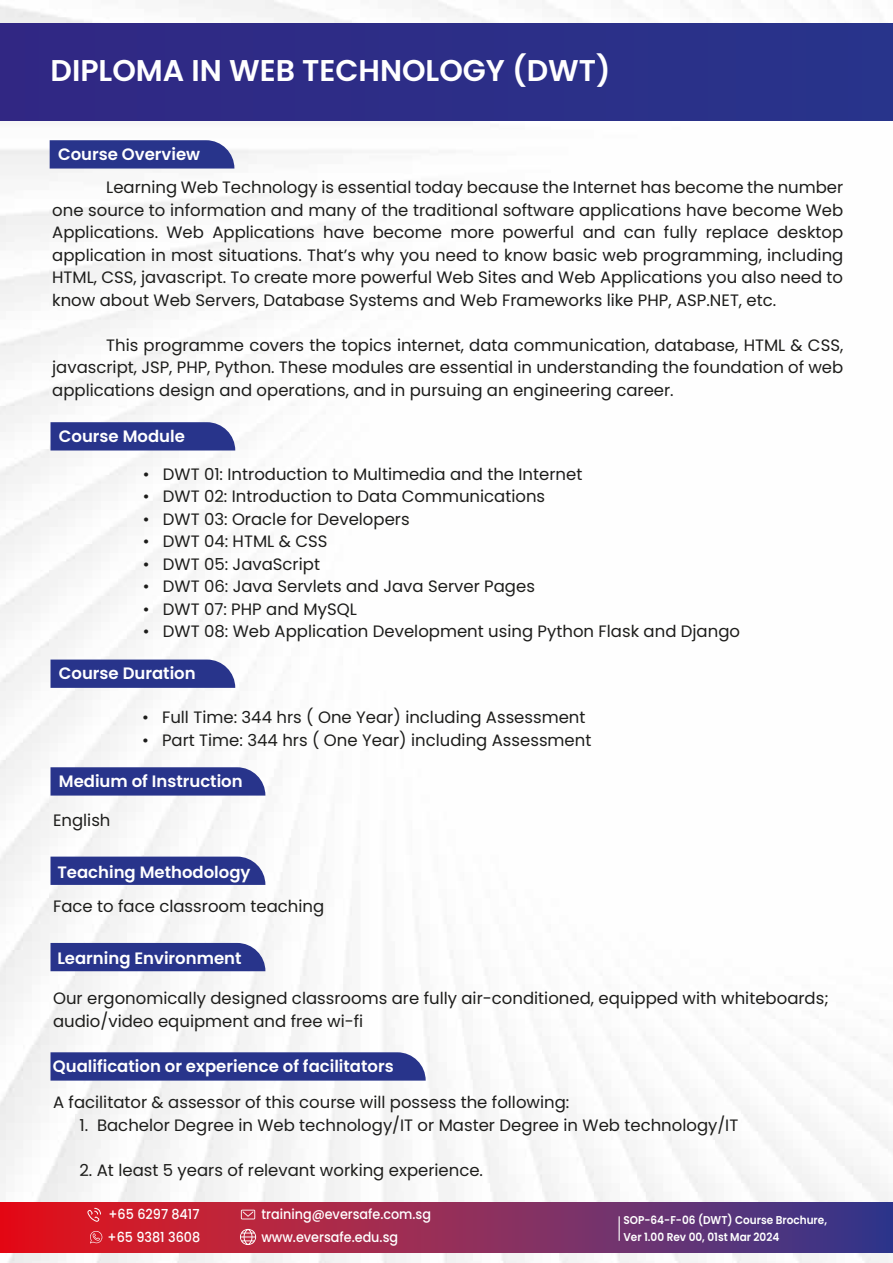
<style>
.page{position:relative;width:893px;height:1263px;background:#fff}
.page>*{position:absolute;margin:0;border:0;box-sizing:border-box;transform-origin:0 0}
.t1{font:600 30px "Poppins";color:#fff}
.t2{font:16.5px/22.5px "Poppins";color:#1d1d1b;text-align:justify}
.t3{font:600 16.5px "Poppins";color:#fff}
.t4{font:500 13.8px/23.2px "Poppins";color:#fff;scale:.93 1}
.t5{font:600 11.4px/16.5px "Poppins";color:#fff;scale:.93 1}
</style>
<div class="page">
<img style="left:0;top:0;width:893px;height:1263px">
<svg style="left:50px;top:140px;width:184px;height:29px;background:#333e90"></svg>
<div style="left:0;top:23px;width:893px;height:97px;background:#2d2e87"></div>
<svg style="left:0;top:1203px;width:893px;height:49px;background:#902a56"></svg>
<svg style="left:240px;top:1229px;width:16px;height:16px"></svg>
<svg style="left:241px;top:1210px;width:14px;height:9px"></svg>
<svg style="left:87px;top:1208px;width:14px;height:14px"></svg>
<svg style="left:619px;top:1216px;width:1px;height:25px"></svg>
<svg style="left:90px;top:1230px;width:12px;height:13px"></svg>
<div style="left:51px;top:422px;width:184px;height:28px;background:#28348b"></div>
<svg style="left:51px;top:659px;width:184px;height:29px;background:#333e91"></svg>
<div style="left:51px;top:767px;width:214px;height:28px;background:#28348b"></div>
<div style="left:51px;top:857px;width:214px;height:28px;background:#28348b"></div>
<div style="left:51px;top:943px;width:214px;height:28px;background:#28348b"></div>
<div style="left:51px;top:1052px;width:375px;height:28px;background:#28348b"></div>
<h1 class="t1" style="left:51px;top:53px;width:562px">DIPLOMA IN WEB TECHNOLOGY (DWT)</h1>
<p class="t3" style="left:58px;top:145px;width:144px">Course Overview</p>
<p class="t2" style="left:52px;top:176px;width:793px;text-indent:54px">Learning Web Technology is essential today because the Internet has become the number one source to information and many of the traditional software applications have become Web Applications. Web Applications have become more powerful and can fully replace desktop application in most situations. That’s why you need to know basic web programming, including HTML, CSS, javascript. To create more powerful Web Sites and Web Applications you also need to know about Web Servers, Database Systems and Web Frameworks like PHP, ASP.NET, etc.</p>
<p class="t2" style="left:52px;top:334px;width:793px;text-indent:54px">This programme covers the topics internet, data communication, database, HTML &amp; CSS, javascript, JSP, PHP, Python. These modules are essential in understanding the foundation of web applications design and operations, and in pursuing an engineering career.</p>
<p class="t3" style="left:59px;top:427px;width:128px">Course Module</p>
<p class="t2" style="left:143px;top:463px;width:441px">• DWT 01: Introduction to Multimedia and the Internet</p>
<p class="t2" style="left:143px;top:485px;width:404px">• DWT 02: Introduction to Data Communications</p>
<p class="t2" style="left:143px;top:508px;width:268px">• DWT 03: Oracle for Developers</p>
<p class="t2" style="left:143px;top:530px;width:186px">• DWT 04: HTML &amp; CSS</p>
<p class="t2" style="left:143px;top:553px;width:179px">• DWT 05: JavaScript</p>
<p class="t2" style="left:143px;top:575px;width:394px">• DWT 06: Java Servlets and Java Server Pages</p>
<p class="t2" style="left:143px;top:598px;width:215px">• DWT 07: PHP and MySQL</p>
<p class="t2" style="left:143px;top:620px;width:599px">• DWT 08: Web Application Development using Python Flask and Django</p>
<p class="t3" style="left:59px;top:664px;width:138px">Course Duration</p>
<p class="t2" style="left:142px;top:706px;width:445px">• Full Time: 344 hrs ( One Year) including Assessment</p>
<p class="t2" style="left:142px;top:729px;width:451px">• Part Time: 344 hrs ( One Year) including Assessment</p>
<p class="t3" style="left:59px;top:772px;width:185px">Medium of Instruction</p>
<p class="t2" style="left:53px;top:809px;width:59px">English</p>
<p class="t3" style="left:57px;top:863px;width:195px">Teaching Methodology</p>
<p class="t2" style="left:53px;top:895px;width:273px">Face to face classroom teaching</p>
<p class="t3" style="left:57px;top:949px;width:186px">Learning Environment</p>
<p class="t2" style="left:53px;top:987px;width:777px">Our ergonomically designed classrooms are fully air-conditioned, equipped with whiteboards; audio/video equipment and free wi-fi</p>
<p class="t3" style="left:53px;top:1057px;width:342px">Qualification or experience of facilitators</p>
<p class="t2" style="left:53px;top:1091px;width:518px">A facilitator &amp; assessor of this course will possess the following:</p>
<p class="t2" style="left:79px;top:1114px;width:660px">1. Bachelor Degree in Web technology/IT or Master Degree in Web technology/IT</p>
<p class="t2" style="left:79px;top:1159px;width:405px">2. At least 5 years of relevant working experience.</p>
<p class="t5" style="left:623px;top:1212px;width:220px">SOP-64-F-06 (DWT) Course Brochure,<br>Ver 1.00 Rev 00, 01st Mar 2024</p>
<p class="t4" style="left:108px;top:1202px;width:101px">+65 6297 8417 +65 9381 3608</p>
<p class="t4" style="left:261px;top:1202px;width:184px">training@eversafe.com.sg www.eversafe.edu.sg</p>
</div>
